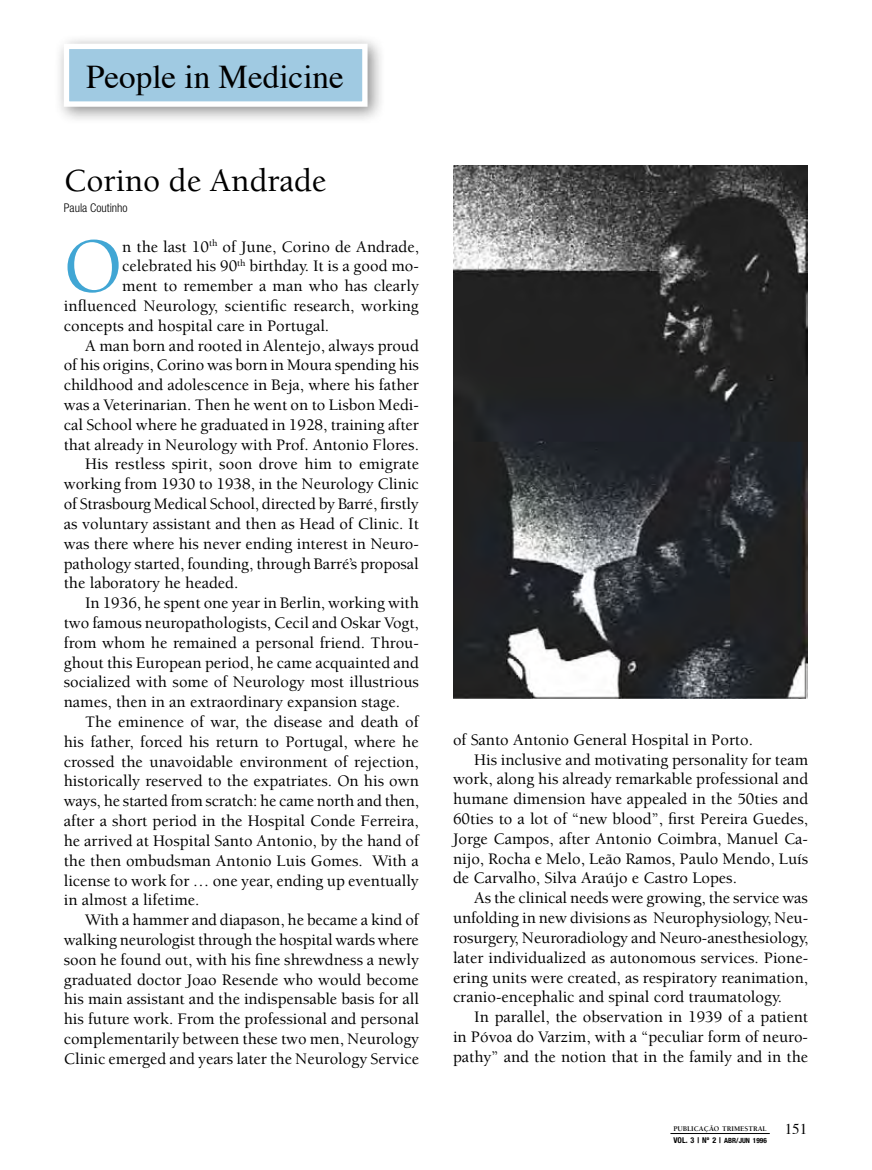
<style>
.page{position:relative;width:872px;height:1170px;background:#fff}
.page>*{position:absolute;margin:0;border:0;box-sizing:border-box;transform-origin:0 0}
.t1{font:500 78.9px "Berkeley";color:#41a6d4}
.t2{font:33.15px "Times";color:#000}
.t3{font:500 33px "Berkeley";color:#000}
.t4{font:500 16.5px "Berkeley";color:#000}
.t5{font:300 condensed 12px "Helvetica Neue";color:#000}
.t6{font:700 7.35px "Berkeley";color:#000}
.t7{font:700 condensed 7.2px "Helvetica Neue";letter-spacing:.01em;color:#000}
.s1{font-family:"Times";font-weight:400;font-size:15px}
.s2{font-size:7.95px}
</style>
<div class="page">
<hr style="left:670px;top:1133px;width:99px;height:1px;background:#000">
<div style="left:54px;top:34px;width:332px;height:91px;background:#000;opacity:.45"></div>
<div style="left:66px;top:46px;width:299px;height:58px;background:#a0cae2"></div>
<div style="left:64px;top:44px;width:303px;height:63px;border:5px solid #fff"></div>
<img style="left:453px;top:166px;width:354px;height:532px">
<h2 class="t2" style="left:86px;top:56px;width:259px">People in Medicine</h2>
<h3 class="t3" style="left:64px;top:163px;width:264px">Corino de Andrade</h3>
<p class="t5" style="left:64px;top:201px;width:65px">Paula Coutinho</p>
<h1 class="t1" style="left:64px;top:225px;width:60px">O</h1>
<p class="t4" style="left:122px;top:237px;width:298px">n the last 10<sup>th</sup> of June, Corino de Andrade,</p>
<p class="t4" style="left:122px;top:257px;width:298px">celebrated his 90<sup>th</sup> birthday. It is a good mo-</p>
<p class="t4" style="left:122px;top:277px;width:298px">ment to remember a man who has clearly</p>
<p class="t4" style="left:64px;top:297px;width:356px">influenced Neurology, scientific research, working</p>
<p class="t4" style="left:64px;top:317px;width:267px">concepts and hospital care in Portugal.</p>
<p class="t4" style="left:85px;top:336px;width:335px">A man born and rooted in Alentejo, always proud</p>
<p class="t4" style="left:64px;top:356px;width:357px">of his origins, Corino was born in Moura spending his</p>
<p class="t4" style="left:64px;top:376px;width:357px">childhood and adolescence in Beja, where his father</p>
<p class="t4" style="left:64px;top:396px;width:357px">was a Veterinarian. Then he went on to Lisbon Medi-</p>
<p class="t4" style="left:64px;top:416px;width:357px">cal School where he graduated in 1928, training after</p>
<p class="t4" style="left:64px;top:435px;width:357px">that already in Neurology with Prof. Antonio Flores.</p>
<p class="t4" style="left:85px;top:455px;width:335px">His restless spirit, soon drove him to emigrate</p>
<p class="t4" style="left:64px;top:475px;width:357px">working from 1930 to 1938, in the Neurology Clinic</p>
<p class="t4" style="left:64px;top:495px;width:356px">of Strasbourg Medical School, directed by Barré, firstly</p>
<p class="t4" style="left:64px;top:515px;width:356px">as voluntary assistant and then as Head of Clinic. It</p>
<p class="t4" style="left:64px;top:534px;width:356px">was there where his never ending interest in Neuro-</p>
<p class="t4" style="left:64px;top:554px;width:356px">pathology started, founding, through Barré’s proposal</p>
<p class="t4" style="left:64px;top:574px;width:176px">the laboratory he headed.</p>
<p class="t4" style="left:85px;top:594px;width:335px">In 1936, he spent one year in Berlin, working with</p>
<p class="t4" style="left:64px;top:614px;width:356px">two famous neuropathologists, Cecil and Oskar Vogt,</p>
<p class="t4" style="left:64px;top:633px;width:356px">from whom he remained a personal friend. Throu-</p>
<p class="t4" style="left:64px;top:653px;width:356px">ghout this European period, he came acquainted and</p>
<p class="t4" style="left:64px;top:673px;width:357px">socialized with some of Neurology most illustrious</p>
<p class="t4" style="left:64px;top:693px;width:338px">names, then in an extraordinary expansion stage.</p>
<p class="t4" style="left:85px;top:713px;width:335px">The eminence of war, the disease and death of</p>
<p class="t4" style="left:64px;top:732px;width:356px">his father, forced his return to Portugal, where he</p>
<p class="t4" style="left:64px;top:752px;width:356px">crossed the unavoidable environment of rejection,</p>
<p class="t4" style="left:64px;top:772px;width:357px">historically reserved to the expatriates. On his own</p>
<p class="t4" style="left:64px;top:792px;width:357px">ways, he started from scratch: he came north and then,</p>
<p class="t4" style="left:64px;top:812px;width:356px">after a short period in the Hospital Conde Ferreira,</p>
<p class="t4" style="left:64px;top:831px;width:357px">he arrived at Hospital Santo Antonio, by the hand of</p>
<p class="t4" style="left:64px;top:851px;width:357px">the then ombudsman Antonio Luis Gomes. With a</p>
<p class="t4" style="left:64px;top:871px;width:356px">license to work for … one year, ending up eventually</p>
<p class="t4" style="left:64px;top:891px;width:137px">in almost a lifetime.</p>
<p class="t4" style="left:85px;top:911px;width:335px">With a hammer and diapason, he became a kind of</p>
<p class="t4" style="left:64px;top:930px;width:356px">walking neurologist through the hospital wards where</p>
<p class="t4" style="left:64px;top:950px;width:357px">soon he found out, with his fine shrewdness a newly</p>
<p class="t4" style="left:64px;top:970px;width:357px">graduated doctor Joao Resende who would become</p>
<p class="t4" style="left:64px;top:990px;width:357px">his main assistant and the indispensable basis for all</p>
<p class="t4" style="left:64px;top:1010px;width:356px">his future work. From the professional and personal</p>
<p class="t4" style="left:64px;top:1029px;width:357px">complementarily between these two men, Neurology</p>
<p class="t4" style="left:64px;top:1049px;width:357px">Clinic emerged and years later the Neurology Service</p>
<p class="t4" style="left:453px;top:730px;width:301px">of Santo Antonio General Hospital in Porto.</p>
<p class="t4" style="left:474px;top:750px;width:335px">His inclusive and motivating personality for team</p>
<p class="t4" style="left:453px;top:770px;width:357px">work, along his already remarkable professional and</p>
<p class="t4" style="left:453px;top:790px;width:357px">humane dimension have appealed in the 50ties and</p>
<p class="t4" style="left:453px;top:810px;width:356px">60ties to a lot of “new blood”, first Pereira Guedes,</p>
<p class="t4" style="left:453px;top:829px;width:357px">Jorge Campos, after Antonio Coimbra, Manuel Ca-</p>
<p class="t4" style="left:453px;top:849px;width:357px">nijo, Rocha e Melo, Leão Ramos, Paulo Mendo, Luís</p>
<p class="t4" style="left:453px;top:869px;width:285px">de Carvalho, Silva Araújo e Castro Lopes.</p>
<p class="t4" style="left:474px;top:889px;width:335px">As the clinical needs were growing, the service was</p>
<p class="t4" style="left:453px;top:909px;width:357px">unfolding in new divisions as Neurophysiology, Neu-</p>
<p class="t4" style="left:453px;top:928px;width:357px">rosurgery, Neuroradiology and Neuro-anesthesiology,</p>
<p class="t4" style="left:453px;top:948px;width:357px">later individualized as autonomous services. Pione-</p>
<p class="t4" style="left:453px;top:968px;width:357px">ering units were created, as respiratory reanimation,</p>
<p class="t4" style="left:453px;top:988px;width:330px">cranio-encephalic and spinal cord traumatology.</p>
<p class="t4" style="left:474px;top:1008px;width:335px">In parallel, the observation in 1939 of a patient</p>
<p class="t4" style="left:453px;top:1027px;width:356px">in Póvoa do Varzim, with a “peculiar form of neuro-</p>
<p class="t4" style="left:453px;top:1047px;width:357px">pathy” and the notion that in the family and in the</p>
<p class="t6" style="left:673px;top:1124px;width:135px">PUBLICAÇÃO TRIMESTRAL <span class="s1">151</span></p>
<p class="t7" style="left:673px;top:1135px;width:95px"><span class="s2">VOL. 3 | Nº 2 |</span> ABR/JUN 1996</p>
</div>
